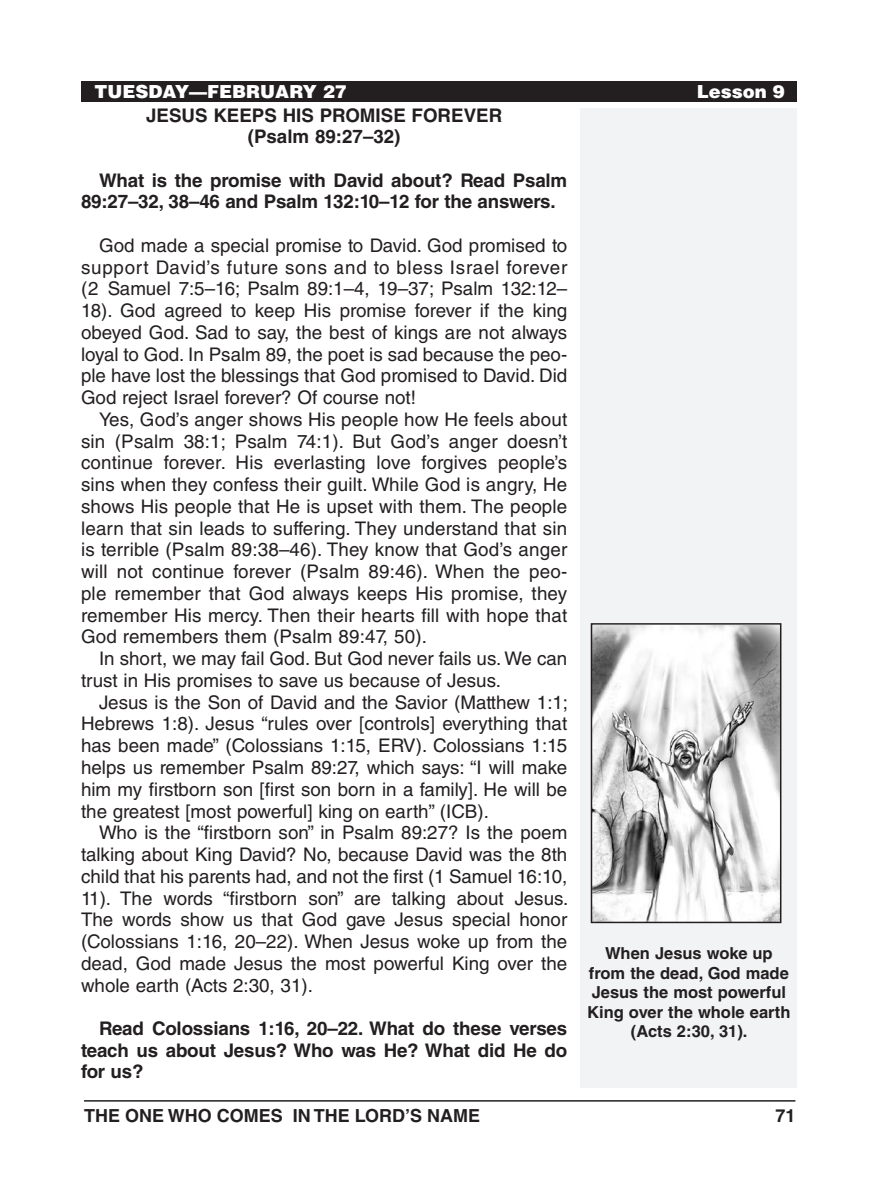
<style>
.page{position:relative;width:878px;height:1202px;background:#fff}
.page>*{position:absolute;margin:0;border:0;box-sizing:border-box;transform-origin:0 0}
.Body_Text{font:18.75px/21.8px "Helvetica LT Std";color:#231f20;text-align:justify}
.Body_Text_SpaceBefor{font:18.75px/21.8px "Helvetica LT Std";color:#231f20;text-align:justify}
.Body_Text_Bold_Space{font:700 18.75px/21.8px "Helvetica LT Std";letter-spacing:-.01em;color:#231f20}
.Subheadings{font:700 18.75px/21.8px "Helvetica LT Std";color:#231f20;text-align:center}
.t1{font:700 18px "Helvetica LT Std";color:#231f20}
.Running_Head_-_Left{font:900 18px "Helvetica LT Std";color:#fff}
.Image_Captions{font:700 16.5px/19.5px "Helvetica LT Std";color:#231f20;text-align:center}
</style>
<div class="page">
<hr style="left:84px;top:1100px;width:711px;height:1px;background:#231f20">
<div style="left:580px;top:108px;width:216px;height:979px;background:#f2f3f4"></div>
<div style="left:81px;top:81px;width:715px;height:20px;background:#231f20"></div>
<img style="left:593px;top:626px;width:185px;height:294px">
<div style="left:590px;top:623px;width:191px;height:300px;border:2px solid #231f20"></div>
<p class="Running_Head_-_Left" style="left:95px;top:79px;width:254px">TUESDAY—FEBRUARY 27</p>
<p class="Running_Head_-_Left" style="left:696px;top:79px;width:90px">Lesson 9</p>
<p class="Subheadings" style="left:146px;top:104px;width:357px">JESUS KEEPS HIS PROMISE FOREVER (Psalm 89:27–32)</p>
<p class="Body_Text_Bold_Space" style="left:81px;top:169px;width:487px;text-indent:18px">What is the promise with David about? Read Psalm<br>89:27–32, 38–46 and Psalm 132:10–12 for the answers.</p>
<p class="Body_Text_SpaceBefor" style="left:81px;top:234px;width:488px;text-indent:18px">God made a special promise to David. God promised to support David’s future sons and to bless Israel forever (2 Samuel 7:5–16; Psalm 89:1–4, 19–37; Psalm 132:12– 18). God agreed to keep His promise forever if the king obeyed God. Sad to say, the best of kings are not always loyal to God. In Psalm 89, the poet is sad because the peo&shy;ple have lost the blessings that God promised to David. Did God reject Israel forever? Of course not!</p>
<p class="Body_Text" style="left:81px;top:408px;width:488px;text-indent:18px">Yes, God’s anger shows His people how He feels about sin (Psalm 38:1; Psalm 74:1). But God’s anger doesn’t continue forever. His everlasting love forgives people’s sins when they confess their guilt. While God is angry, He shows His people that He is upset with them. The people learn that sin leads to suffering. They understand that sin is terrible (Psalm 89:38–46). They know that God’s anger will not continue forever (Psalm 89:46). When the peo&shy;ple remember that God always keeps His promise, they remember His mercy. Then their hearts fill with hope that God remembers them (Psalm 89:47, 50).</p>
<p class="Body_Text" style="left:81px;top:647px;width:488px;text-indent:18px">In short, we may fail God. But God never fails us. We can trust in His promises to save us because of Jesus.</p>
<p class="Body_Text" style="left:81px;top:691px;width:488px;text-indent:18px">Jesus is the Son of David and the Savior (Matthew 1:1; Hebrews 1:8). Jesus “rules over [controls] everything that has been made” (Colossians 1:15, ERV). Colossians 1:15 helps us remember Psalm 89:27, which says: “I will make him my firstborn son [first son born in a family]. He will be the greatest [most powerful] king on earth” (ICB).</p>
<p class="Body_Text" style="left:81px;top:821px;width:489px;text-indent:18px">Who is the “firstborn son” in Psalm 89:27? Is the poem talking about King David? No, because David was the 8th child that his parents had, and not the first (1 Samuel 16:10, 11). The words “firstborn son” are talking about Jesus.<br>The words show us that God gave Jesus special honor (Colossians 1:16, 20–22). When Jesus woke up from the dead, God made Jesus the most powerful King over the whole earth (Acts 2:30, 31).</p>
<p class="Body_Text_Bold_Space" style="left:81px;top:1017px;width:488px;text-align:justify;text-indent:18px">Read Colossians 1:16, 20–22. What do these verses teach us about Jesus? Who was He? What did He do for us?</p>
<p class="Image_Captions" style="left:605px;top:943px;width:169px">When Jesus woke up</p>
<p class="Image_Captions" style="left:587px;top:962px;width:205px">from the dead, God made<br>Jesus the most powerful<br>King over the whole earth (Acts 2:30, 31).</p>
<p class="t1" style="left:84px;top:1104px;width:397px">THE ONE WHO COMES IN THE LORD’S NAME</p>
<p class="t1" style="left:775px;top:1104px;width:22px">71</p>
</div>
